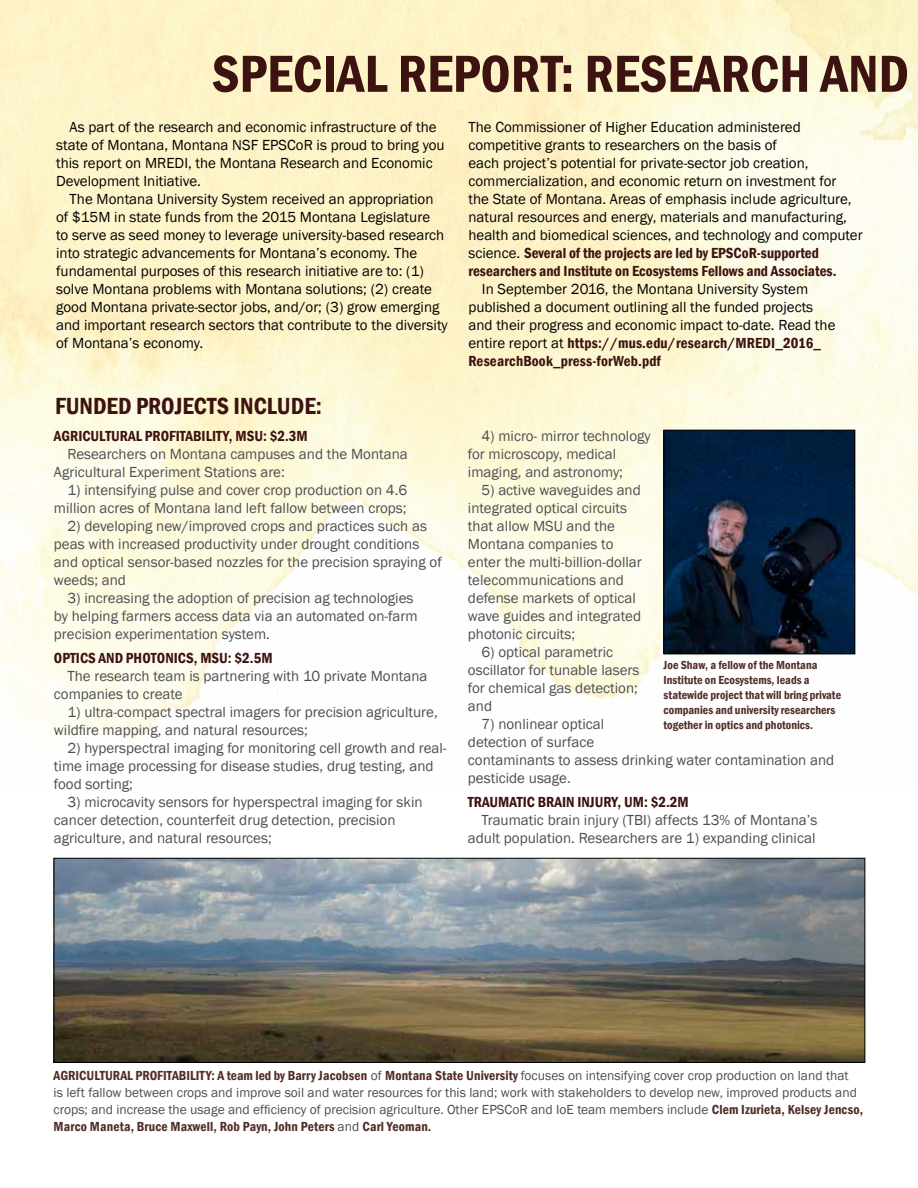
<style>
.page{position:relative;width:918px;height:1188px;background:#fff}
.page>*{position:absolute;margin:0;border:0;box-sizing:border-box;transform-origin:0 0}
.t1{font:600 condensed 54px "Franklin Gothic";color:#3d1311}
.t2{font:600 condensed 24px "Franklin Gothic";color:#3d1311}
.body_indent{font:15px/18px "Franklin Gothic";color:#000}
.body_indent-2{font:15px/18px "Franklin Gothic";color:#4d4d4f}
.body_indent_larger{font:15px/18px "Franklin Gothic";color:#4d4d4f}
.t3{font:600 condensed 15px "Franklin Gothic";color:#3d1311}
.t4{font:13.5px/17.2px "Franklin Gothic";color:#4d4d4f}
.t5{font:600 condensed 12px/15px "Franklin Gothic";color:#512d29}
.s1{font-weight:600;font-stretch:condensed;color:#3d1311}
.s2{font-weight:600;font-stretch:condensed;color:#512d29}
</style>
<div class="page">
<img style="left:0;top:0;width:918px;height:740px">
<img style="left:56px;top:860px;width:807px;height:201px">
<div style="left:54px;top:858px;width:811px;height:205px;border:1px solid #000"></div>
<img style="left:666px;top:432px;width:187px;height:220px">
<div style="left:664px;top:430px;width:191px;height:224px;border:1px solid #000"></div>
<h1 class="t1" style="left:212px;top:38px;width:699px">SPECIAL REPORT: RESEARCH AND</h1>
<p class="body_indent" style="left:56px;top:118px;width:390px;text-indent:14px">As part of the research and economic infrastructure of the state of Montana, Montana NSF EPSCoR is proud to bring you this report on MREDI, the Montana Research and Economic Development Initiative.</p>
<p class="body_indent" style="left:56px;top:190px;width:393px;text-indent:14px">The Montana University System received an appropriation of $15M in state funds from the 2015 Montana Legislature<br>to serve as seed money to leverage university-based research into strategic advancements for Montana’s economy. The fundamental purposes of this research initiative are to: (1) solve Montana problems with Montana solutions; (2) create good Montana private-sector jobs, and/or; (3) grow emerging and important research sectors that contribute to the diversity of Montana’s economy.</p>
<h2 class="t2" style="left:55px;top:390px;width:268px">FUNDED PROJECTS INCLUDE:</h2>
<h3 class="t3" style="left:54px;top:426px;width:255px">AGRICULTURAL PROFITABILITY, MSU: $2.3M</h3>
<p class="body_indent_larger" style="left:54px;top:446px;width:355px;text-indent:14px">Researchers on Montana campuses and the Montana<br>Agricultural Experiment Stations are:</p>
<p class="body_indent_larger" style="left:54px;top:482px;width:355px;text-align:right">1) intensifying pulse and cover crop production on 4.6 million acres of Montana land left fallow between crops;</p>
<p class="body_indent_larger" style="left:54px;top:518px;width:389px;text-indent:14px">2) developing new/improved crops and practices such as peas with increased productivity under drought conditions and optical sensor-based nozzles for the precision spraying of weeds; and</p>
<p class="body_indent_larger" style="left:54px;top:590px;width:365px;text-indent:14px">3) increasing the adoption of precision ag technologies by helping farmers access data via an automated on-farm precision experimentation system.</p>
<h3 class="t3" style="left:54px;top:648px;width:220px">OPTICS AND PHOTONICS, MSU: $2.5M</h3>
<p class="body_indent-2" style="left:54px;top:667px;width:375px;text-indent:14px">The research team is partnering with 10 private Montana companies to create</p>
<p class="body_indent-2" style="left:54px;top:703px;width:385px;text-indent:14px">1) ultra-compact spectral imagers for precision agriculture, wildfire mapping, and natural resources;</p>
<p class="body_indent-2" style="left:54px;top:739px;width:394px;text-indent:14px">2) hyperspectral imaging for monitoring cell growth and real&shy;time image processing for disease studies, drug testing, and food sorting;</p>
<p class="body_indent-2" style="left:54px;top:793px;width:370px;text-indent:14px">3) microcavity sensors for hyperspectral imaging for skin cancer detection, counterfeit drug detection, precision agriculture, and natural resources;</p>
<p class="body_indent" style="left:468px;top:118px;width:396px">The Commissioner of Higher Education administered competitive grants to researchers on the basis of<br>each project’s potential for private-sector job creation, commercialization, and economic return on investment for<br>the State of Montana. Areas of emphasis include agriculture, natural resources and energy, materials and manufacturing, health and biomedical sciences, and technology and computer science. <span class="s1">Several of the projects are led by EPSCoR-supported researchers and Institute on Ecosystems Fellows and Associates.</span></p>
<p class="body_indent" style="left:468px;top:280px;width:369px;text-indent:14px">In September 2016, the Montana University System published a document outlining all the funded projects and their progress and economic impact to-date. Read the entire report at <span class="s1">https://mus.edu/research/MREDI_2016_ ResearchBook_press-forWeb.pdf</span></p>
<p class="body_indent-2" style="left:468px;top:428px;width:184px;text-indent:14px">4) micro- mirror technology for microscopy, medical imaging, and astronomy;</p>
<p class="body_indent-2" style="left:468px;top:482px;width:175px;text-indent:14px">5) active waveguides and integrated optical circuits that allow MSU and the<br>Montana companies to enter the multi-billion-dollar telecommunications and defense markets of optical wave guides and integrated photonic circuits;</p>
<p class="body_indent-2" style="left:468px;top:644px;width:173px;text-indent:14px">6) optical parametric oscillator for tunable lasers for chemical gas detection; and</p>
<p class="body_indent-2" style="left:468px;top:716px;width:368px;text-indent:14px">7) nonlinear optical<br>detection of surface<br>contaminants to assess drinking water contamination and pesticide usage.</p>
<h3 class="t3" style="left:468px;top:792px;width:222px">TRAUMATIC BRAIN INJURY, UM: $2.2M</h3>
<p class="body_indent_larger" style="left:468px;top:811px;width:351px;text-align:right">Traumatic brain injury (TBI) affects 13% of Montana’s adult population. Researchers are 1) expanding clinical</p>
<p class="t5" style="left:664px;top:658px;width:179px">Joe Shaw, a fellow of the Montana Institute on Ecosystems, leads a statewide project that will bring private companies and university researchers together in optics and photonics.</p>
<p class="t4" style="left:54px;top:1067px;width:811px"><span class="s2">AGRICULTURAL PROFITABILITY: A team led by Barry Jacobsen</span> of <span class="s2">Montana State University</span> focuses on intensifying cover crop production on land that<br>is left fallow between crops and improve soil and water resources for this land; work with stakeholders to develop new, improved products and crops; and increase the usage and efficiency of precision agriculture. Other EPSCoR and IoE team members include <span class="s2">Clem Izurieta, Kelsey Jencso, Marco Maneta, Bruce Maxwell, Rob Payn, John Peters</span> and <span class="s2">Carl Yeoman.</span></p>
</div>
